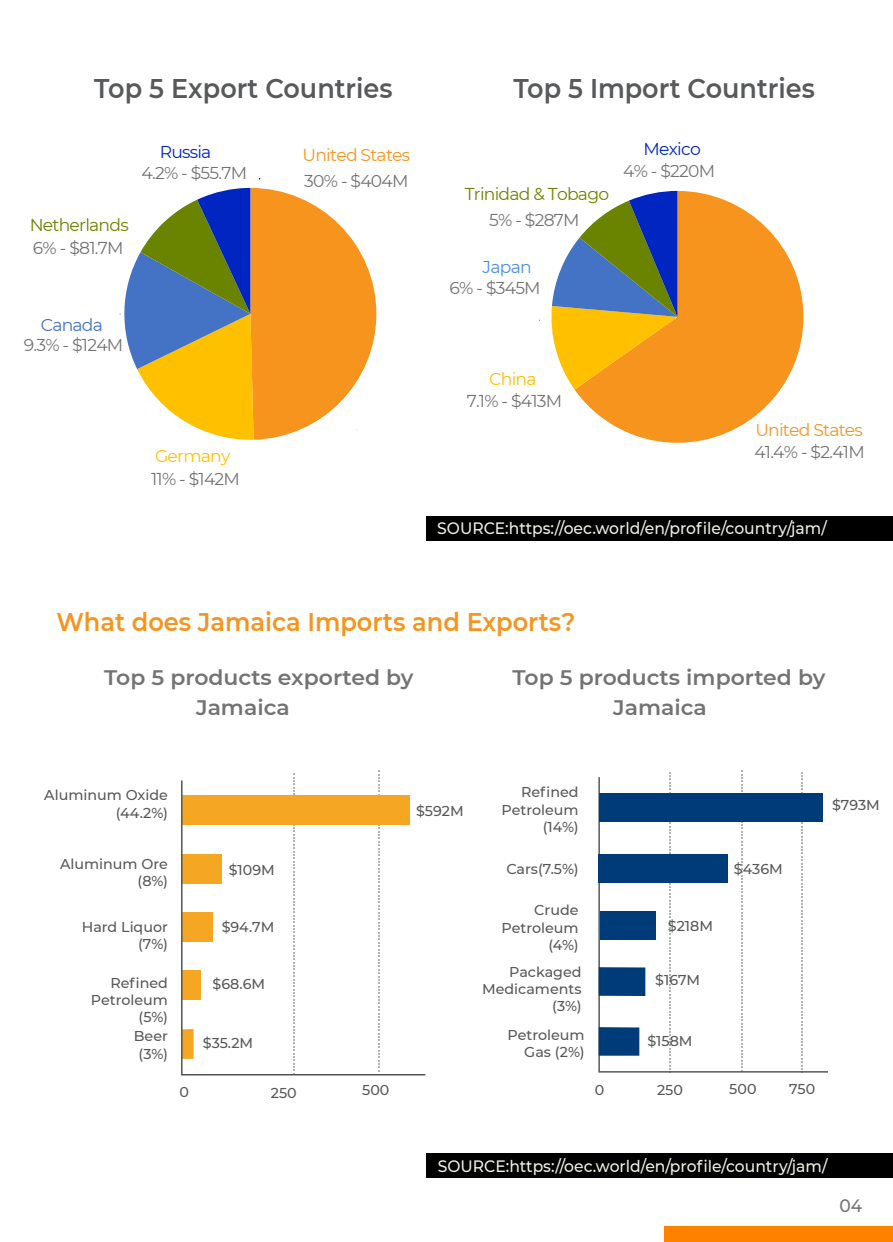
<style>
.page{position:relative;width:893px;height:1242px;background:#fff}
.page>*{position:absolute;margin:0;border:0;box-sizing:border-box;transform-origin:0 0}
.t1{font:600 27px "Montserrat";color:#58595b;scale:.94 1}
.t2{font:600 25.5px "Montserrat";color:#f7941e;scale:.94 1}
.t3{font:600 21px/30px "Montserrat";color:#737373;scale:1.04 1}
.t4{font:500 18px "Montserrat";color:#737373;scale:.95 1}
.t5{font:17.1px "Montserrat";letter-spacing:-.045em;color:#737373}
.t6{font:17.1px "Montserrat";letter-spacing:-.045em;color:#6b8400}
.t7{font:17.1px "Montserrat";letter-spacing:-.045em;color:#f7941e}
.t8{font:17.1px "Montserrat";letter-spacing:-.045em;color:#ffc000}
.t9{font:17.1px "Montserrat";letter-spacing:-.045em;color:#0025c1}
.t10{font:17.1px "Montserrat";letter-spacing:-.045em;color:#4472c4}
.t11{font:17.1px "Montserrat";letter-spacing:-.045em;color:#4a90e2}
.t12{font:500 16.5px "Montserrat";color:#efefe5;scale:.94 1}
.t13{font:500 14.25px/17.1px "Montserrat";color:#58595b;text-align:right}
</style>
<div class="page">
<div style="left:664px;top:1227px;width:228px;height:15px;background:#ff8100"></div>
<div style="left:426px;top:516px;width:466px;height:25px;background:#000"></div>
<div style="left:427px;top:1153px;width:465px;height:25px;background:#000"></div>
<svg style="left:181px;top:780px;width:245px;height:296px"></svg>
<svg style="left:598px;top:776px;width:230px;height:297px"></svg>
<div style="left:598px;top:794px;width:224px;height:28px;background:#003b79"></div>
<div style="left:598px;top:854px;width:130px;height:29px;background:#003b79"></div>
<div style="left:600px;top:912px;width:56px;height:28px;background:#003b79"></div>
<div style="left:598px;top:967px;width:47px;height:29px;background:#003b79"></div>
<div style="left:598px;top:1027px;width:41px;height:29px;background:#003b79"></div>
<svg style="left:119px;top:188px;width:257px;height:252px"></svg>
<svg style="left:575px;top:191px;width:228px;height:252px;fill:#f7941e"></svg>
<svg style="left:551px;top:191px;width:127px;height:199px"></svg>
<h1 class="t1" style="left:94px;top:69px;width:319px">Top 5 Export Countries</h1>
<h1 class="t1" style="left:513px;top:70px;width:322px">Top 5 Import Countries</h1>
<p class="t9" style="left:160px;top:140px;width:53px">Russia</p>
<p class="t5" style="left:141px;top:161px;width:107px">4.2% - $55.7M</p>
<p class="t6" style="left:30px;top:213px;width:100px">Netherlands</p>
<p class="t5" style="left:33px;top:236px;width:92px">6% - $81.7M</p>
<p class="t10" style="left:41px;top:313px;width:64px">Canada</p>
<p class="t5" style="left:24px;top:333px;width:101px">9.3% - $124M</p>
<p class="t8" style="left:155px;top:444px;width:77px">Germany</p>
<p class="t5" style="left:151px;top:467px;width:90px">11% - $142M</p>
<p class="t7" style="left:302px;top:143px;width:109px">United States</p>
<p class="t5" style="left:304px;top:169px;width:106px">30% - $404M</p>
<p class="t6" style="left:465px;top:182px;width:146px">Trinidad &amp; Tobago</p>
<p class="t5" style="left:489px;top:208px;width:92px">5% - $287M</p>
<p class="t11" style="left:482px;top:255px;width:51px">Japan</p>
<p class="t5" style="left:449px;top:276px;width:93px">6% - $345M</p>
<p class="t9" style="left:643px;top:138px;width:59px">Mexico</p>
<p class="t5" style="left:623px;top:159px;width:94px">4% - $220M</p>
<p class="t8" style="left:489px;top:367px;width:49px">China</p>
<p class="t5" style="left:466px;top:389px;width:97px">7.1% - $413M</p>
<p class="t7" style="left:755px;top:418px;width:109px">United States</p>
<p class="t5" style="left:754px;top:440px;width:112px">41.4% - $2.41M</p>
<p class="t12" style="left:437px;top:517px;width:416px">SOURCE:https://oec.world/en/profile/country/jam/</p>
<h2 class="t2" style="left:56px;top:604px;width:553px">What does Jamaica Imports and Exports?</h2>
<h3 class="t3" style="left:196px;top:662px;width:210px;text-indent:-92px">Top 5 products exported by<br>Jamaica</h3>
<h3 class="t3" style="left:613px;top:662px;width:205px;text-indent:-101px">Top 5 products imported by<br>Jamaica</h3>
<p class="t13" style="left:44px;top:786px;width:125px">Aluminum Oxide (44.2%)</p>
<p class="t13" style="left:60px;top:855px;width:109px">Aluminum Ore (8%)</p>
<p class="t13" style="left:229px;top:861px;width:47px">$109M</p>
<p class="t13" style="left:82px;top:917px;width:88px">Hard Liquor (7%)</p>
<p class="t13" style="left:222px;top:918px;width:54px">$94.7M</p>
<p class="t13" style="left:91px;top:974px;width:78px">Refined<br>Petroleum (5%)</p>
<p class="t13" style="left:212px;top:975px;width:54px">$68.6M</p>
<p class="t13" style="left:134px;top:1027px;width:36px;text-align:center">Beer (3%)</p>
<p class="t13" style="left:203px;top:1034px;width:52px">$35.2M</p>
<p class="t13" style="left:416px;top:802px;width:49px">$592M</p>
<p class="t13" style="left:501px;top:783px;width:78px">Refined<br>Petroleum (14%)</p>
<p class="t13" style="left:506px;top:860px;width:74px">Cars(7.5%)</p>
<p class="t13" style="left:501px;top:901px;width:78px">Crude<br>Petroleum (4%)</p>
<p class="t13" style="left:482px;top:962px;width:101px">Packaged<br>Medicaments (3%)</p>
<p class="t13" style="left:507px;top:1026px;width:78px">Petroleum<br>Gas (2%)</p>
<p class="t13" style="left:668px;top:917px;width:47px">$218M</p>
<p class="t13" style="left:655px;top:970px;width:46px">$167M</p>
<p class="t13" style="left:647px;top:1032px;width:47px">$158M</p>
<p class="t13" style="left:733px;top:860px;width:50px">$436M</p>
<p class="t13" style="left:832px;top:796px;width:49px">$793M</p>
<p class="t13" style="left:179px;top:1083px;width:11px">0</p>
<p class="t13" style="left:271px;top:1084px;width:27px">250</p>
<p class="t13" style="left:362px;top:1081px;width:29px">500</p>
<p class="t13" style="left:657px;top:1081px;width:27px">250</p>
<p class="t13" style="left:729px;top:1080px;width:29px">500</p>
<p class="t13" style="left:789px;top:1080px;width:27px">750</p>
<p class="t13" style="left:595px;top:1081px;width:11px">0</p>
<p class="t12" style="left:438px;top:1154px;width:416px">SOURCE:https://oec.world/en/profile/country/jam/</p>
<p class="t4" style="left:839px;top:1193px;width:26px">04</p>
</div>
